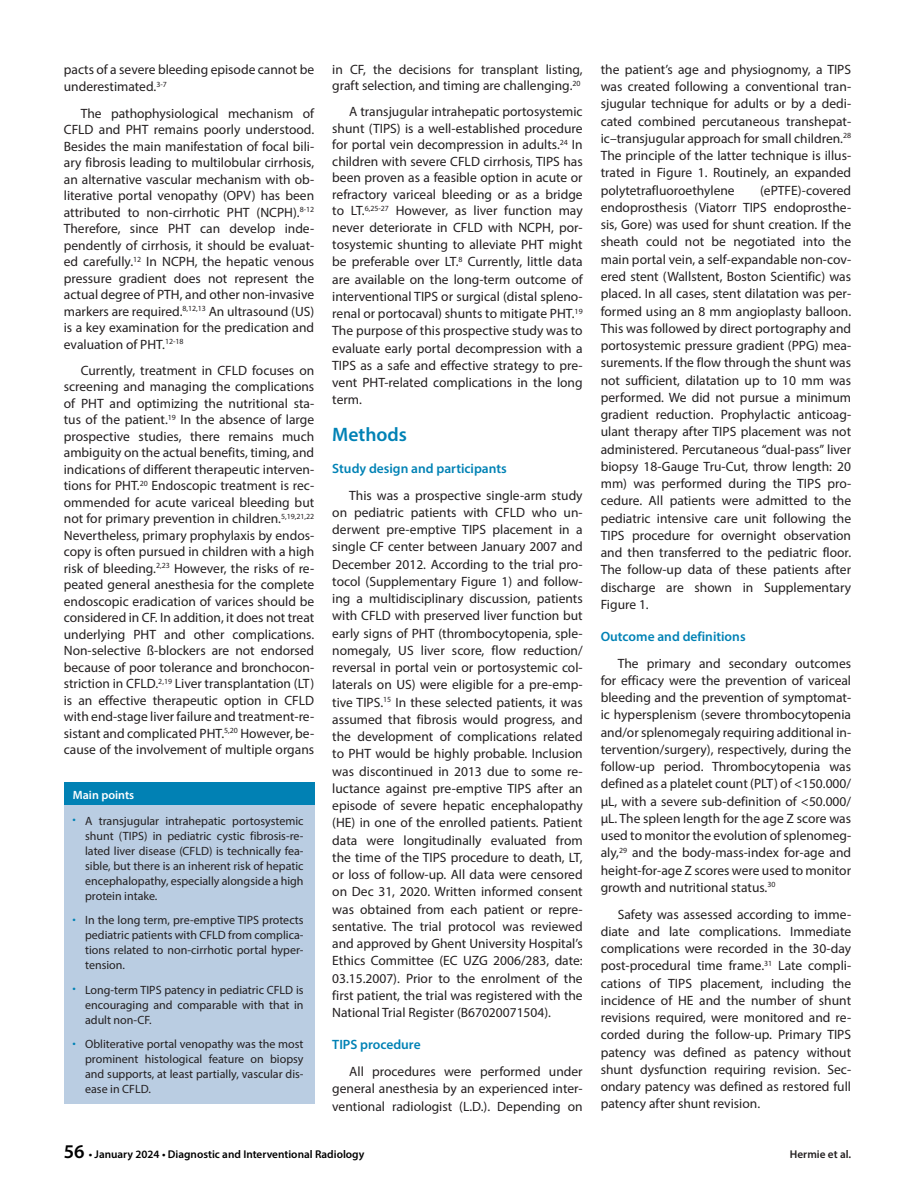
<style>
.page{position:relative;width:915px;height:1191px;background:#fff}
.page>*{position:absolute;margin:0;border:0;box-sizing:border-box;transform-origin:0 0}
.ANA_BASLIK{font:600 19.5px "Myriad Pro";color:#0082b5}
.YAZI{font:13.5px/17.2px "Myriad Pro";color:#231f20;text-align:justify}
.ARA_BASLIK{font:600 13.5px "Myriad Pro";color:#0082b5}
.ILK_YAZI{font:13.5px/17.2px "Myriad Pro";color:#231f20}
.t1{font:12px/15px "Myriad Pro";color:#231f20;text-align:justify}
.MAİN{font:600 12px "Myriad Pro";color:#fff}
.t2{font:600 11.25px "Myriad Pro";color:#000}
.t3{font:600 11.25px "Myriad Pro";color:#231f20}
.s1{color:#0082b5}
.s2{font-size:19.5px}
</style>
<div class="page">
<div style="left:64px;top:782px;width:250px;height:24px;background:#0181b4"></div>
<div style="left:64px;top:805px;width:250px;height:299px;background:#bacde2"></div>
<p class="ILK_YAZI" style="left:64px;top:61px;width:252px">pacts of a severe bleeding episode cannot be underestimated.<sup>3-7</sup></p>
<p class="YAZI" style="left:64px;top:105px;width:252px;line-height:16.5px;text-indent:17px">The pathophysiological mechanism of CFLD and PHT remains poorly understood.<br>Besides the main manifestation of focal bili&shy;ary fibrosis leading to multilobular cirrhosis, an alternative vascular mechanism with ob&shy;literative portal venopathy (OPV) has been attributed to non-cirrhotic PHT (NCPH).<sup>8-12<br></sup>Therefore, since PHT can develop inde&shy;pendently of cirrhosis, it should be evaluat&shy;ed carefully.<sup>12</sup> In NCPH, the hepatic venous pressure gradient does not represent the actual degree of PTH, and other non-invasive markers are required.<sup>8,12,13</sup> An ultrasound (US) is a key examination for the predication and evaluation of PHT.<sup>12-18</sup></p>
<p class="YAZI" style="left:64px;top:362px;width:252px;line-height:16.5px;text-indent:17px">Currently, treatment in CFLD focuses on screening and managing the complications of PHT and optimizing the nutritional sta&shy;tus of the patient.<sup>19</sup> In the absence of large prospective studies, there remains much ambiguity on the actual benefits, timing, and indications of different therapeutic interven&shy;tions for PHT.<sup>20</sup> Endoscopic treatment is rec&shy;ommended for acute variceal bleeding but not for primary prevention in children.<sup>5,19,21,22<br></sup>Nevertheless, primary prophylaxis by endos&shy;copy is often pursued in children with a high risk of bleeding.<sup>2,23</sup> However, the risks of re&shy;peated general anesthesia for the complete endoscopic eradication of varices should be considered in CF. In addition, it does not treat underlying PHT and other complications.<br>Non-selective ß-blockers are not endorsed because of poor tolerance and bronchocon&shy;striction in CFLD.<sup>2,19</sup> Liver transplantation (LT) is an effective therapeutic option in CFLD with end-stage liver failure and treatment-re&shy;sistant and complicated PHT.<sup>5,20</sup> However, be&shy;cause of the involvement of multiple organs</p>
<p class="MAİN" style="left:73px;top:787px;width:63px">Main points</p>
<p class="t1" style="left:85px;top:813px;width:220px;text-indent:-13px"><span class="s1">•</span> A transjugular intrahepatic portosystemic shunt (TIPS) in pediatric cystic fibrosis-re&shy;lated liver disease (CFLD) is technically fea&shy;sible, but there is an inherent risk of hepatic encephalopathy, especially alongside a high protein intake.</p>
<p class="t1" style="left:85px;top:912px;width:220px;text-indent:-13px"><span class="s1">•</span> In the long term, pre-emptive TIPS protects pediatric patients with CFLD from complica&shy;tions related to non-cirrhotic portal hyper&shy;tension.</p>
<p class="t1" style="left:85px;top:982px;width:220px;text-indent:-13px"><span class="s1">•</span> Long-term TIPS patency in pediatric CFLD is encouraging and comparable with that in adult non-CF.</p>
<p class="t1" style="left:85px;top:1036px;width:220px;text-indent:-13px"><span class="s1">•</span> Obliterative portal venopathy was the most prominent histological feature on biopsy and supports, at least partially, vascular dis&shy;ease in CFLD.</p>
<p class="YAZI" style="left:332px;top:61px;width:252px;line-height:16.5px">in CF, the decisions for transplant listing, graft selection, and timing are challenging.<sup>20</sup></p>
<p class="YAZI" style="left:332px;top:103px;width:252px;text-indent:17px">A transjugular intrahepatic portosystemic shunt (TIPS) is a well-established procedure for portal vein decompression in adults.<sup>24</sup> In children with severe CFLD cirrhosis, TIPS has been proven as a feasible option in acute or refractory variceal bleeding or as a bridge to LT.<sup>6,25-27</sup> However, as liver function may never deteriorate in CFLD with NCPH, por&shy;tosystemic shunting to alleviate PHT might be preferable over LT.<sup>8</sup> Currently, little data are available on the long-term outcome of interventional TIPS or surgical (distal spleno&shy;renal or portocaval) shunts to mitigate PHT.<sup>19<br></sup>The purpose of this prospective study was to evaluate early portal decompression with a TIPS as a safe and effective strategy to pre&shy;vent PHT-related complications in the long term.</p>
<p class="ANA_BASLIK" style="left:332px;top:422px;width:76px">Methods</p>
<p class="ARA_BASLIK" style="left:332px;top:460px;width:176px">Study design and participants</p>
<p class="YAZI" style="left:332px;top:486px;width:252px;text-indent:17px">This was a prospective single-arm study on pediatric patients with CFLD who un&shy;derwent pre-emptive TIPS placement in a single CF center between January 2007 and December 2012. According to the trial pro&shy;tocol (Supplementary Figure 1) and follow&shy;ing a multidisciplinary discussion, patients with CFLD with preserved liver function but early signs of PHT (thrombocytopenia, sple&shy;nomegaly, US liver score, flow reduction/ reversal in portal vein or portosystemic col&shy;laterals on US) were eligible for a pre-emp&shy;tive TIPS.<sup>15</sup> In these selected patients, it was assumed that fibrosis would progress, and the development of complications related to PHT would be highly probable. Inclusion was discontinued in 2013 due to some re&shy;luctance against pre-emptive TIPS after an episode of severe hepatic encephalopathy (HE) in one of the enrolled patients. Patient data were longitudinally evaluated from the time of the TIPS procedure to death, LT, or loss of follow-up. All data were censored on Dec 31, 2020. Written informed consent was obtained from each patient or repre&shy;sentative. The trial protocol was reviewed and approved by Ghent University Hospital’s Ethics Committee (EC UZG 2006/283, date:<br>03.15.2007). Prior to the enrolment of the first patient, the trial was registered with the National Trial Register (B67020071504).</p>
<p class="ARA_BASLIK" style="left:332px;top:1036px;width:90px">TIPS procedure</p>
<p class="YAZI" style="left:332px;top:1062px;width:252px;text-indent:17px">All procedures were performed under general anesthesia by an experienced inter&shy;ventional radiologist (L.D.). Depending on</p>
<p class="YAZI" style="left:600px;top:61px;width:252px">the patient’s age and physiognomy, a TIPS was created following a conventional tran&shy;sjugular technique for adults or by a dedi&shy;cated combined percutaneous transhepat&shy;ic–transjugular approach for small children.<sup>28<br></sup>The principle of the latter technique is illus&shy;trated in Figure 1. Routinely, an expanded polytetrafluoroethylene</p>
<p class="YAZI" style="left:600px;top:181px;width:252px;text-indent:159px">(ePTFE)-covered endoprosthesis (Viatorr TIPS endoprosthe&shy;sis, Gore) was used for shunt creation. If the sheath could not be negotiated into the main portal vein, a self-expandable non-cov&shy;ered stent (Wallstent, Boston Scientific) was placed. In all cases, stent dilatation was per&shy;formed using an 8 mm angioplasty balloon.<br>This was followed by direct portography and portosystemic pressure gradient (PPG) mea&shy;surements. If the flow through the shunt was not sufficient, dilatation up to 10 mm was performed. We did not pursue a minimum gradient reduction. Prophylactic anticoag&shy;ulant therapy after TIPS placement was not administered. Percutaneous “dual-pass” liver biopsy 18-Gauge Tru-Cut, throw length: 20 mm) was performed during the TIPS pro&shy;cedure. All patients were admitted to the pediatric intensive care unit following the TIPS procedure for overnight observation and then transferred to the pediatric floor.<br>The follow-up data of these patients after discharge are shown in Supplementary Figure 1.</p>
<p class="ARA_BASLIK" style="left:600px;top:628px;width:146px">Outcome and definitions</p>
<p class="YAZI" style="left:600px;top:654px;width:252px;text-indent:17px">The primary and secondary outcomes for efficacy were the prevention of variceal bleeding and the prevention of symptomat&shy;ic hypersplenism (severe thrombocytopenia and/or splenomegaly requiring additional in&shy;tervention/surgery), respectively, during the follow-up period. Thrombocytopenia was defined as a platelet count (PLT) of &lt;150.000/ μL, with a severe sub-definition of &lt;50.000/ μL. The spleen length for the age Z score was used to monitor the evolution of splenomeg&shy;aly,<sup>29</sup> and the body-mass-index for-age and height-for-age Z scores were used to monitor growth and nutritional status.<sup>30</sup></p>
<p class="YAZI" style="left:600px;top:905px;width:252px;text-indent:17px">Safety was assessed according to imme&shy;diate and late complications. Immediate complications were recorded in the 30-day post-procedural time frame.<sup>31</sup> Late compli&shy;cations of TIPS placement, including the incidence of HE and the number of shunt revisions required, were monitored and re&shy;corded during the follow-up. Primary TIPS patency was defined as patency without shunt dysfunction requiring revision. Sec&shy;ondary patency was defined as restored full patency after shunt revision.</p>
<p class="t2" style="left:64px;top:1146px;width:302px"><span class="s2">56</span> • January 2024 • Diagnostic and Interventional Radiology</p>
<p class="t3" style="left:789px;top:1146px;width:63px">Hermie et al.</p>
</div>
